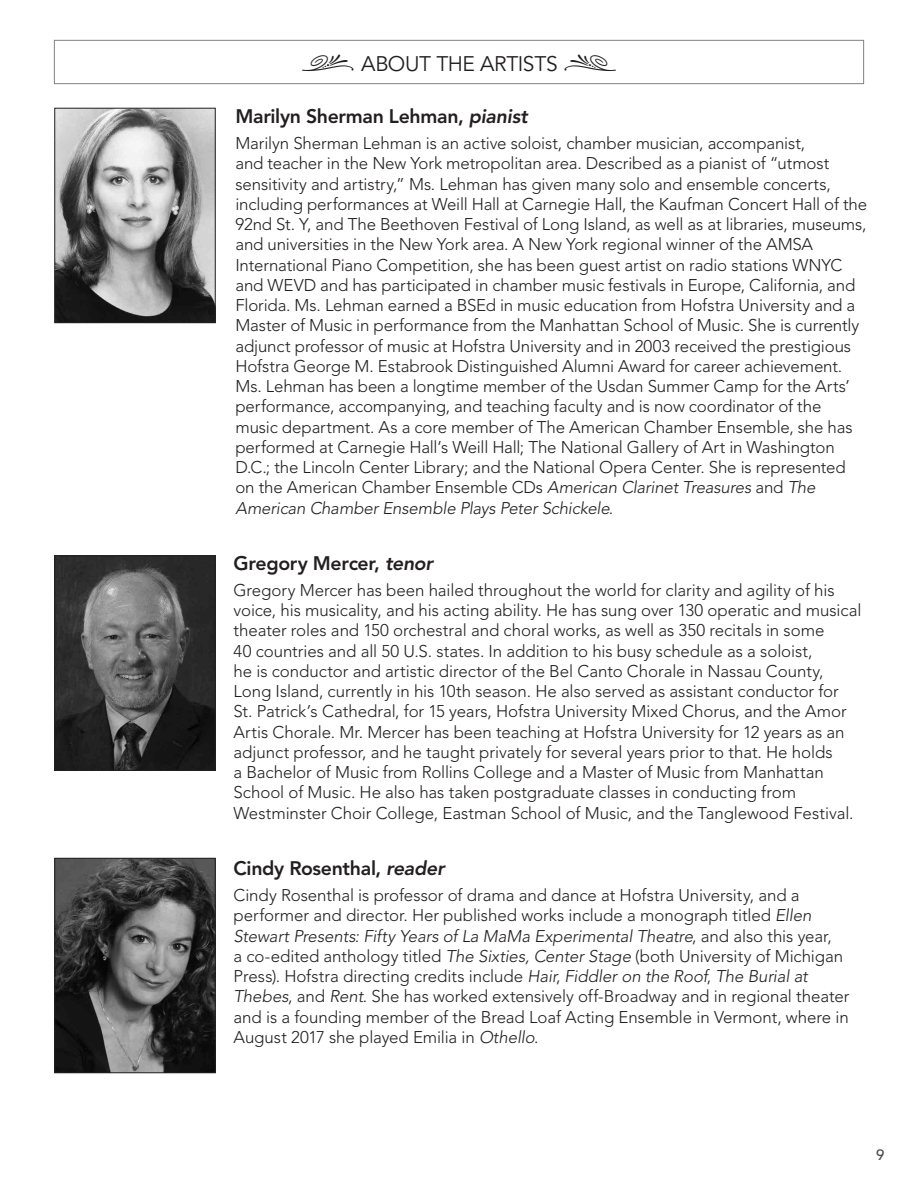
<style>
.page{position:relative;width:918px;height:1188px;background:#fff}
.page>*{position:absolute;margin:0;border:0;box-sizing:border-box;transform-origin:0 0}
.t1{font:21px "Avenir";letter-spacing:-.02em;color:#231f20}
.t2{font:800 19.5px "Avenir";letter-spacing:-.015em;color:#231f20}
.t3{font:300 16.8px/20.2px "Avenir";letter-spacing:-.005em;color:#231f20}
.t4{font:500 15px "Avenir";color:#4b4c4d}
.s1{font-family:"Type Embellishments One Let Plain";font-size:33px}
.s2{font-style:italic}
</style>
<div class="page">
<div style="left:54px;top:40px;width:810px;height:44px;border:1px solid #808285"></div>
<img style="left:56px;top:110px;width:158px;height:211px">
<div style="left:54px;top:108px;width:162px;height:215px;border:1px solid #231f20"></div>
<img style="left:56px;top:557px;width:158px;height:212px">
<div style="left:54px;top:555px;width:162px;height:216px;border:1px solid #231f20"></div>
<img style="left:56px;top:860px;width:158px;height:211px">
<div style="left:54px;top:858px;width:162px;height:215px;border:1px solid #231f20"></div>
<p class="t1" style="left:301px;top:51px;width:318px"><span class="s1">,</span> ABOUT THE ARTISTS <span class="s1">.</span></p>
<p class="t2" style="left:235px;top:105px;width:294px">Marilyn Sherman Lehman, <span class="s2">pianist</span></p>
<p class="t3" style="left:235px;top:133px;width:633px">Marilyn Sherman Lehman is an active soloist, chamber musician, accompanist,<br>and teacher in the New York metropolitan area. Described as a pianist of “utmost sensitivity and artistry,” Ms. Lehman has given many solo and ensemble concerts, including performances at Weill Hall at Carnegie Hall, the Kaufman Concert Hall of the 92nd St. Y, and The Beethoven Festival of Long Island, as well as at libraries, museums, and universities in the New York area. A New York regional winner of the AMSA International Piano Competition, she has been guest artist on radio stations WNYC and WEVD and has participated in chamber music festivals in Europe, California, and Florida. Ms. Lehman earned a BSEd in music education from Hofstra University and a Master of Music in performance from the Manhattan School of Music. She is currently adjunct professor of music at Hofstra University and in 2003 received the prestigious Hofstra George M. Estabrook Distinguished Alumni Award for career achievement.<br>Ms. Lehman has been a longtime member of the Usdan Summer Camp for the Arts’ performance, accompanying, and teaching faculty and is now coordinator of the music department. As a core member of The American Chamber Ensemble, she has performed at Carnegie Hall’s Weill Hall; The National Gallery of Art in Washington D.C.; the Lincoln Center Library; and the National Opera Center. She is represented on the American Chamber Ensemble CDs <span class="s2">American Clarinet Treasures</span> and <span class="s2">The American Chamber Ensemble Plays Peter Schickele</span>.</p>
<p class="t2" style="left:234px;top:551px;width:201px">Gregory Mercer, <span class="s2">tenor</span></p>
<p class="t3" style="left:234px;top:580px;width:629px">Gregory Mercer has been hailed throughout the world for clarity and agility of his voice, his musicality, and his acting ability. He has sung over 130 operatic and musical theater roles and 150 orchestral and choral works, as well as 350 recitals in some<br>40 countries and all 50 U.S. states. In addition to his busy schedule as a soloist,<br>he is conductor and artistic director of the Bel Canto Chorale in Nassau County, Long Island, currently in his 10th season. He also served as assistant conductor for St. Patrick’s Cathedral, for 15 years, Hofstra University Mixed Chorus, and the Amor Artis Chorale. Mr. Mercer has been teaching at Hofstra University for 12 years as an adjunct professor, and he taught privately for several years prior to that. He holds<br>a Bachelor of Music from Rollins College and a Master of Music from Manhattan School of Music. He also has taken postgraduate classes in conducting from Westminster Choir College, Eastman School of Music, and the Tanglewood Festival.</p>
<p class="t2" style="left:234px;top:856px;width:213px">Cindy Rosenthal, <span class="s2">reader</span></p>
<p class="t3" style="left:234px;top:885px;width:617px">Cindy Rosenthal is professor of drama and dance at Hofstra University, and a performer and director. Her published works include a monograph titled <span class="s2">Ellen Stewart Presents: Fifty Years of La MaMa Experimental Theatre</span>, and also this year,<br>a co-edited anthology titled <span class="s2">The Sixties, Center Stage</span> (both University of Michigan Press). Hofstra directing credits include <span class="s2">Hair</span>, <span class="s2">Fiddler on the Roof</span>, <span class="s2">The Burial at Thebes</span>, and <span class="s2">Rent</span>. She has worked extensively off-Broadway and in regional theater and is a founding member of the Bread Loaf Acting Ensemble in Vermont, where in August 2017 she played Emilia in <span class="s2">Othello</span>.</p>
<p class="t4" style="left:876px;top:1146px;width:10px">9</p>
</div>
